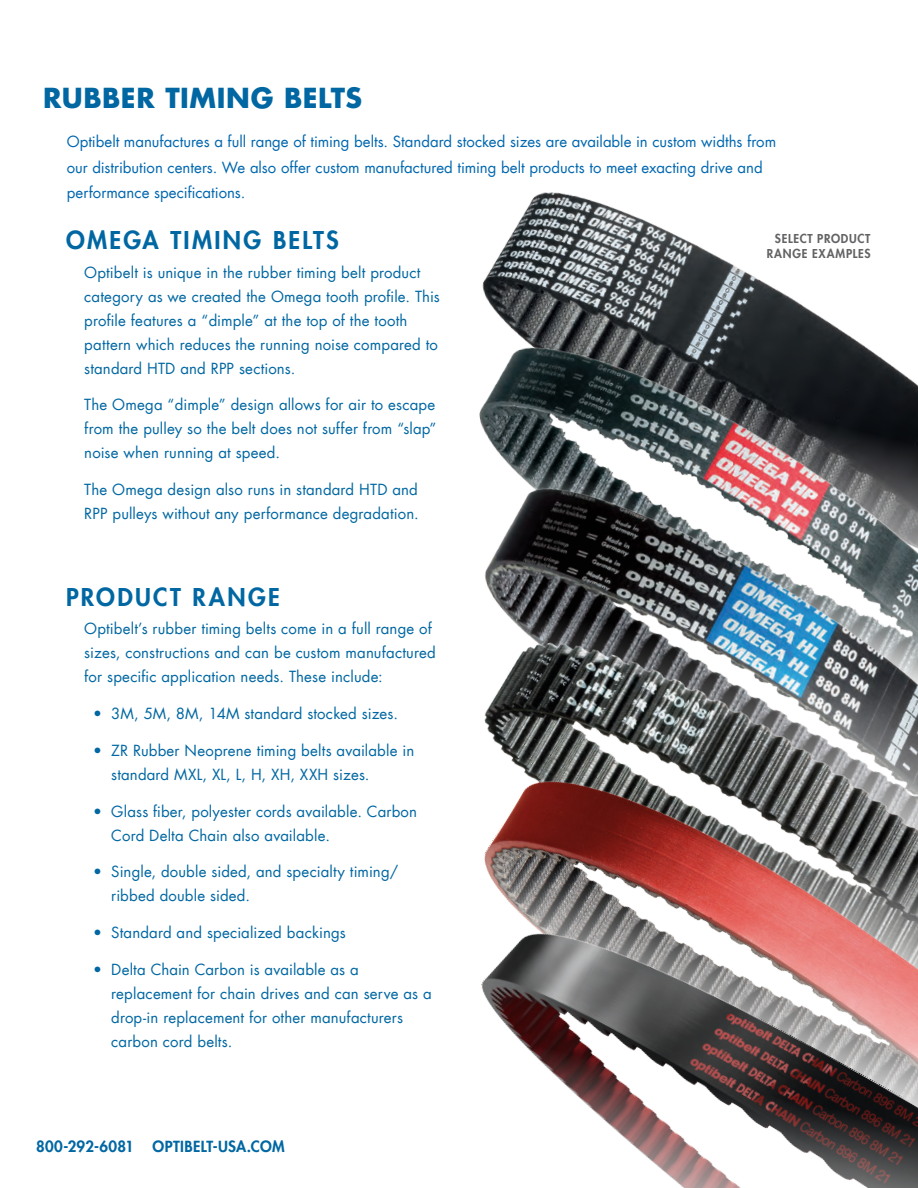
<style>
.page{position:relative;width:918px;height:1188px;background:#fff}
.page>*{position:absolute;margin:0;border:0;box-sizing:border-box;transform-origin:0 0}
.t1{font:700 27px "Futura Com";letter-spacing:.02em;color:#0067a2}
.Zwischenüberschrift{font:800 24px "Futura Com";letter-spacing:.095em;color:#0067a2}
.t2{font:15px/24px "Futura Com";letter-spacing:.01em;color:#0067a2}
.t3{font:15px/25.5px "Futura Com";color:#0067af}
.Webadresse_DIN_A4{font:800 15px "Futura Com";letter-spacing:.015em;color:#0067a2}
.t4{font:800 12px "Futura Com";letter-spacing:.06em;color:#636366}
</style>
<div class="page">
<img style="left:493px;top:192px;width:241px;height:74px">
<img style="left:479px;top:266px;width:439px;height:164px">
<img style="left:484px;top:386px;width:434px;height:180px">
<img style="left:484px;top:566px;width:434px;height:163px">
<img style="left:484px;top:729px;width:434px;height:164px">
<img style="left:481px;top:893px;width:437px;height:295px">
<p class="t1" style="left:43px;top:77px;width:320px">RUBBER TIMING BELTS</p>
<p class="t3" style="left:67px;top:129px;width:711px">Optibelt manufactures a full range of timing belts. Standard stocked sizes are available in custom widths from</p>
<p class="t3" style="left:67px;top:154px;width:697px">our distribution centers. We also offer custom manufactured timing belt products to meet exacting drive and performance specifications.</p>
<p class="Zwischenüberschrift" style="left:66px;top:222px;width:274px">OMEGA TIMING BELTS</p>
<p class="t2" style="left:84px;top:260px;width:357px">Optibelt is unique in the rubber timing belt product category as we created the Omega tooth profile. This profile features a “dimple” at the top of the tooth pattern which reduces the running noise compared to standard HTD and RPP sections.</p>
<p class="t2" style="left:84px;top:393px;width:354px;text-align:justify">The Omega “dimple” design allows for air to escape from the pulley so the belt does not suffer from “slap” noise when running at speed.</p>
<p class="t2" style="left:84px;top:477px;width:336px">The Omega design also runs in standard HTD and<br>RPP pulleys without any performance degradation.</p>
<p class="Zwischenüberschrift" style="left:66px;top:579px;width:215px">PRODUCT RANGE</p>
<p class="t2" style="left:84px;top:617px;width:353px">Optibelt’s rubber timing belts come in a full range of sizes, constructions and can be custom manufactured for specific application needs. These include:</p>
<p class="t2" style="left:93px;top:701px;width:306px">• 3M, 5M, 8M, 14M standard stocked sizes.</p>
<p class="t2" style="left:111px;top:738px;width:304px;text-indent:-18px">• ZR Rubber Neoprene timing belts available in standard MXL, XL, L, H, XH, XXH sizes.</p>
<p class="t2" style="left:111px;top:799px;width:307px;text-indent:-18px">• Glass fiber, polyester cords available. Carbon<br>Cord Delta Chain also available.</p>
<p class="t2" style="left:111px;top:860px;width:288px;text-indent:-18px">• Single, double sided, and specialty timing/ ribbed double sided.</p>
<p class="t2" style="left:93px;top:920px;width:254px">• Standard and specialized backings</p>
<p class="t2" style="left:111px;top:957px;width:322px;text-indent:-18px">• Delta Chain Carbon is available as a replacement for chain drives and can serve as a drop-in replacement for other manufacturers carbon cord belts.</p>
<p class="Webadresse_DIN_A4" style="left:36px;top:1135px;width:99px">800-292-6081</p>
<p class="Webadresse_DIN_A4" style="left:153px;top:1135px;width:133px">OPTIBELT-USA.COM</p>
<p class="t4" style="left:775px;top:230px;width:97px">SELECT PRODUCT</p>
<p class="t4" style="left:767px;top:245px;width:105px">RANGE EXAMPLES</p>
</div>
